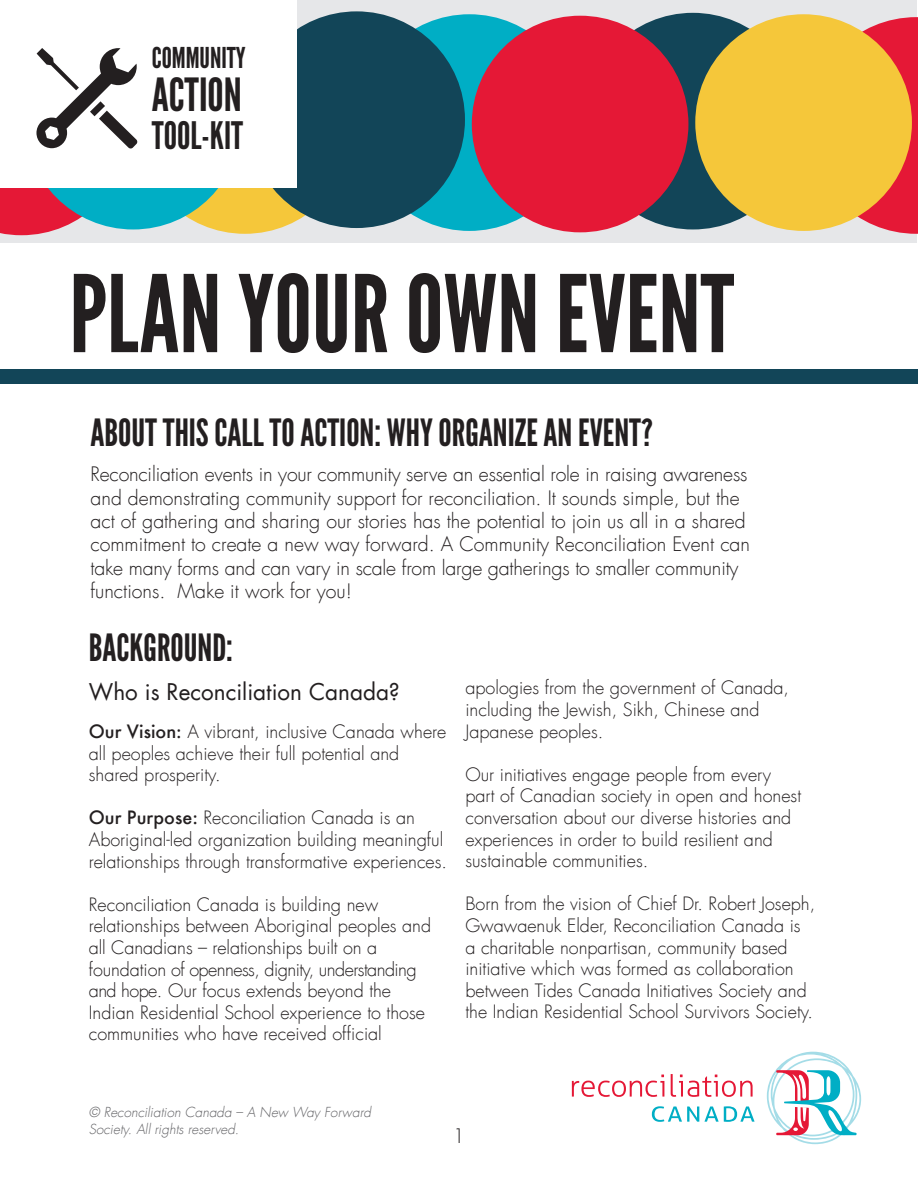
<style>
.page{position:relative;width:918px;height:1188px;background:#fff}
.page>*{position:absolute;margin:0;border:0;box-sizing:border-box;transform-origin:0 0}
.t1{font:106.5px "League Gothic";color:#231f20}
.t2{font:45.6px "League Gothic";color:#231f20}
.t3{font:37.8px "League Gothic";color:#231f20}
.heading{font:37.5px "League Gothic";color:#231f20}
.t4{font:28.65px "League Gothic";color:#231f20}
.sub_heading{font:22.5px "Futura LT";color:#231f20}
.heading-2{font:300 19.5px/23.4px "Futura LT";color:#231f20}
.body{font:300 19.5px "Futura LT";color:#231f20}
.t5{font:300 18px/21.6px "Futura LT";color:#231f20}
.t6{font:300 18px/21.6px "Futura LT";letter-spacing:-.03em;color:#231f20}
.body-2{font:italic 300 13.5px/16.2px "Futura LT";color:#636366}
.s1{font-family:"Futura";font-weight:500}
</style>
<div class="page">
<div style="left:1px;top:1px;width:916px;height:242px;background:#e6e7e9"></div>
<svg style="left:814px;top:17px;width:104px;height:217px"></svg>
<div style="left:137px;top:17px;width:216px;height:217px;background:#f5c73a;border-radius:50%"></div>
<div style="left:361px;top:14px;width:217px;height:217px;background:#00aec5;border-radius:50%"></div>
<div style="left:248px;top:11px;width:217px;height:217px;background:#124558;border-radius:50%"></div>
<div style="left:585px;top:13px;width:216px;height:216px;background:#124558;border-radius:50%"></div>
<div style="left:25px;top:13px;width:217px;height:216px;background:#00aec5;border-radius:50%"></div>
<svg style="left:767px;top:1052px;width:94px;height:92px"></svg>
<svg style="left:572px;top:1075px;width:92px;height:22px"></svg>
<svg style="left:671px;top:1074px;width:82px;height:23px"></svg>
<svg style="left:652px;top:1106px;width:103px;height:16px"></svg>
<div style="left:695px;top:14px;width:217px;height:217px;background:#f5c73a;border-radius:50%"></div>
<div style="left:472px;top:16px;width:216px;height:216px;background:#e51836;border-radius:50%"></div>
<div style="left:0;top:0;width:297px;height:187px;background:#fff"></div>
<svg style="left:0;top:48px;width:138px;height:187px"></svg>
<div style="left:0;top:369px;width:918px;height:15px;background:#124558"></div>
<p class="t4" style="left:152px;top:41px;width:95px">COMMUNITY</p>
<p class="t2" style="left:152px;top:68px;width:92px">ACTION</p>
<p class="t3" style="left:152px;top:113px;width:93px">TOOL-KIT</p>
<p class="t1" style="left:70px;top:251px;width:666px">PLAN YOUR OWN EVENT</p>
<p class="heading" style="left:91px;top:410px;width:564px">ABOUT THIS CALL TO ACTION: WHY ORGANIZE AN EVENT?</p>
<p class="heading-2" style="left:91px;top:463px;width:661px">Reconciliation events in your community serve an essential role in raising awareness and demonstrating community support for reconciliation. It sounds simple, but the act of gathering and sharing our stories has the potential to join us all in a shared commitment to create a new way forward. A Community Reconciliation Event can take many forms and can vary in scale from large gatherings to smaller community functions. Make it work for you!</p>
<p class="heading" style="left:89px;top:625px;width:146px">BACKGROUND:</p>
<p class="sub_heading" style="left:89px;top:677px;width:313px">Who is Reconciliation Canada?</p>
<p class="t5" style="left:89px;top:721px;width:359px"><span class="s1">Our Vision:</span> A vibrant, inclusive Canada where all peoples achieve their full potential and shared prosperity.</p>
<p class="t5" style="left:89px;top:808px;width:360px"><span class="s1">Our Purpose:</span> Reconciliation Canada is an<br>Aboriginal-led organization building meaningful relationships through transformative experiences.</p>
<p class="t5" style="left:89px;top:894px;width:344px">Reconciliation Canada is building new relationships between Aboriginal peoples and all Canadians – relationships built on a</p>
<p class="t6" style="left:89px;top:959px;width:329px">foundation of openness, dignity, understanding and hope. Our focus extends beyond the</p>
<p class="t5" style="left:89px;top:1002px;width:338px">Indian Residential School experience to those communities who have received official</p>
<p class="t5" style="left:465px;top:678px;width:325px">apologies from the government of Canada,</p>
<p class="t5" style="left:465px;top:699px;width:296px">including the Jewish, Sikh, Chinese and</p>
<p class="t5" style="left:465px;top:721px;width:139px">Japanese peoples.</p>
<p class="t5" style="left:465px;top:764px;width:337px">Our initiatives engage people from every part of Canadian society in open and honest conversation about our diverse histories and</p>
<p class="t5" style="left:465px;top:829px;width:309px">experiences in order to build resilient and</p>
<p class="t5" style="left:465px;top:850px;width:184px">sustainable communities.</p>
<p class="t5" style="left:465px;top:894px;width:351px">Born from the vision of Chief Dr. Robert Joseph, Gwawaenuk Elder, Reconciliation Canada is<br>a charitable nonpartisan, community based initiative which was formed as collaboration between Tides Canada Initiatives Society and the Indian Residential School Survivors Society.</p>
<p class="body-2" style="left:89px;top:1105px;width:284px">© Reconciliation Canada – A New Way Forward<br>Society. All rights reserved.</p>
<p class="body" style="left:453px;top:1124px;width:14px">1</p>
</div>
